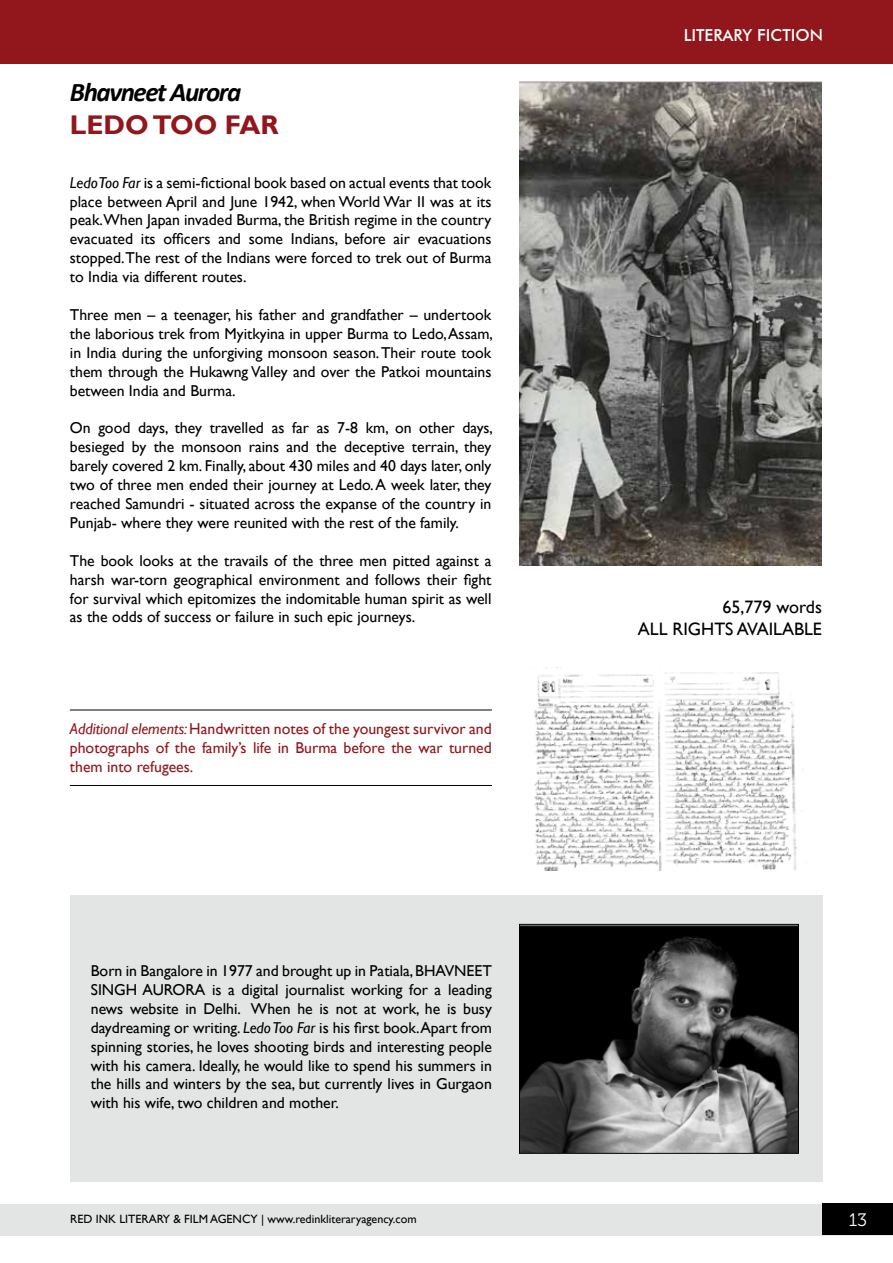
<style>
.page{position:relative;width:893px;height:1263px;background:#fff}
.page>*{position:absolute;margin:0;border:0;box-sizing:border-box;transform-origin:0 0}
.t1{font:italic 700 27px "Calibri";letter-spacing:-.05em;color:#000}
.t2{font:700 27px "Gill Sans";color:#91171c}
.t3{font:18px "Gill Sans";color:#000}
.t4{font:18px "Museo 300";color:#fff}
.t5{font:500 16.5px "Futura BT";color:#fff}
.t6{font:15.75px/18.9px "Gill Sans";color:#000;text-align:justify}
.t7{font:15.75px/18.9px "Gill Sans";color:#91171c;text-align:justify}
.t8{font:12px "Gill Sans";color:#000}
.s1{font-style:italic}
</style>
<div class="page">
<div style="left:1px;top:0;width:892px;height:63px;background:#91171c"></div>
<div style="left:0;top:1204px;width:893px;height:31px;background:#e3e4e4"></div>
<div style="left:823px;top:1204px;width:70px;height:31px;background:#000"></div>
<div style="left:70px;top:896px;width:753px;height:286px;background:#e3e4e4"></div>
<img style="left:521px;top:926px;width:276px;height:226px">
<div style="left:519px;top:924px;width:280px;height:230px;border:1px solid #000"></div>
<img style="left:519px;top:81px;width:303px;height:484px">
<hr style="left:70px;top:710px;width:422px;height:1px;background:#000">
<hr style="left:70px;top:785px;width:422px;height:1px;background:#000">
<img style="left:534px;top:672px;width:269px;height:199px">
<h1 class="t1" style="left:70px;top:73px;width:173px">Bhavneet Aurora</h1>
<h1 class="t2" style="left:70px;top:108px;width:210px">LEDO TOO FAR</h1>
<p class="t6" style="left:70px;top:173px;width:423px"><span class="s1">Ledo Too Far</span> is a semi-fictional book based on actual events that took place between April and June 1942, when World War II was at its peak.When Japan invaded Burma, the British regime in the country evacuated its officers and some Indians, before air evacuations stopped. The rest of the Indians were forced to trek out of Burma to India via different routes.</p>
<p class="t6" style="left:70px;top:305px;width:425px">Three men – a teenager, his father and grandfather – undertook the laborious trek from Myitkyina in upper Burma to Ledo, Assam, in India during the unforgiving monsoon season. Their route took them through the Hukawng Valley and over the Patkoi mountains between India and Burma.</p>
<p class="t6" style="left:70px;top:419px;width:425px">On good days, they travelled as far as 7-8 km, on other days, besieged by the monsoon rains and the deceptive terrain, they barely covered 2 km. Finally, about 430 miles and 40 days later, only two of three men ended their journey at Ledo. A week later, they reached Samundri - situated across the expanse of the country in Punjab- where they were reunited with the rest of the family.</p>
<p class="t6" style="left:70px;top:551px;width:423px">The book looks at the travails of the three men pitted against a harsh war-torn geographical environment and follows their fight for survival which epitomizes the indomitable human spirit as well as the odds of success or failure in such epic journeys.</p>
<p class="t7" style="left:70px;top:719px;width:423px"><span class="s1">Additional elements:</span> Handwritten notes of the youngest survivor and photographs of the family’s life in Burma before the war turned them into refugees.</p>
<p class="t6" style="left:91px;top:961px;width:344px">Born in Bangalore in 1977 and brought up in Patiala, Bhavneet<br>Singh</p>
<p class="t6" style="left:142px;top:980px;width:22px">Aurora</p>
<p class="t6" style="left:91px;top:980px;width:403px;text-indent:121px">is a digital journalist working for a leading news website in Delhi. When he is not at work, he is busy daydreaming or writing. <span class="s1">Ledo Too Far</span> is his first book.Apart from spinning stories, he loves shooting birds and interesting people with his camera. Ideally, he would like to spend his summers in the hills and winters by the sea, but currently lives in Gurgaon with his wife, two children and mother.</p>
<p class="t5" style="left:684px;top:25px;width:141px">LITERARY FI CTI ON</p>
<p class="t3" style="left:722px;top:596px;width:101px">65,779 words</p>
<p class="t3" style="left:638px;top:618px;width:46px">All rights</p>
<p class="t3" style="left:737px;top:618px;width:11px">available</p>
<p class="t8" style="left:70px;top:1212px;width:348px">RED INK LITERARY &amp; Film AGENCY | www.redinkliteraryagency.com</p>
<p class="t4" style="left:849px;top:1210px;width:19px">13</p>
</div>
